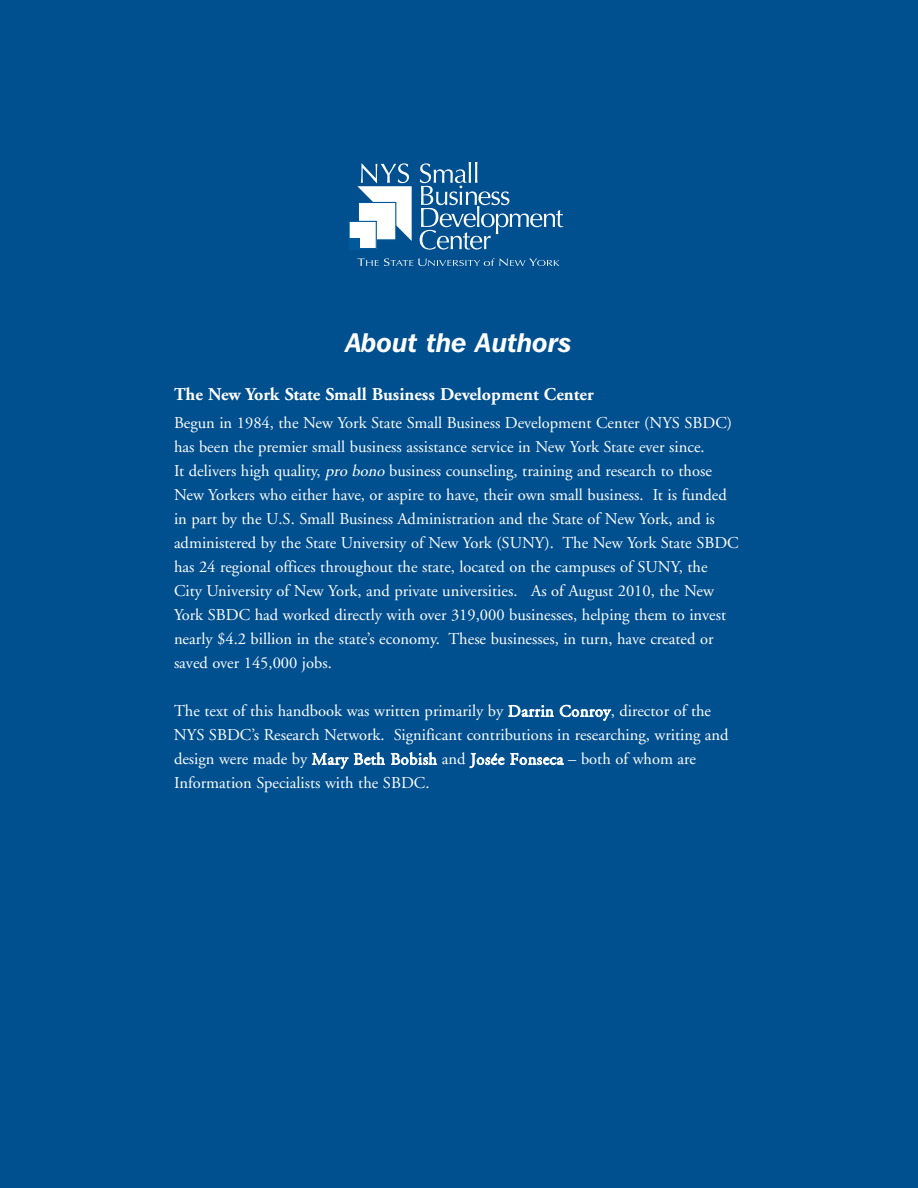
<style>
.page{position:relative;width:918px;height:1188px;background:#004f8f}
.page>*{position:absolute;margin:0;border:0;box-sizing:border-box;transform-origin:0 0}
.t1{font:italic 600 27px "Franklin Gothic IT Cby BT";color:#fff}
.t2{font:700 18px "Adobe Garamond";color:#fff}
.t3{font:16.5px/24px "Adobe Garamond";color:#fff}
.s1{font-style:italic}
</style>
<div class="page">
<svg style="left:420px;top:162px;width:143px;height:88px"></svg>
<svg style="left:357px;top:163px;width:55px;height:78px"></svg>
<div style="left:358px;top:202px;width:38px;height:38px;background:#fff"></div>
<div style="left:358px;top:202px;width:38px;height:38px;border:1px solid #00599a"></div>
<div style="left:349px;top:221px;width:27px;height:28px;background:#fff"></div>
<div style="left:349px;top:221px;width:28px;height:28px;border:1px solid #00599a"></div>
<div style="left:349px;top:238px;width:11px;height:12px;background:#00599a"></div>
<svg style="left:358px;top:258px;width:201px;height:8px"></svg>
<h1 class="t1" style="left:346px;top:333px;width:227px">About the Authors</h1>
<p class="t2" style="left:174px;top:387px;width:421px">The New York State Small Business Development Center</p>
<p class="t3" style="left:174px;top:413px;width:566px">Begun in 1984, the New York State Small Business Development Center (NYS SBDC) has been the premier small business assistance service in New York State ever since.<br>It delivers high quality, <span class="s1">probono</span>business counseling, training and research to those New Yorkers who either have, or aspire to have, their own small business. It is funded in part by the U.S. Small Business Administration and the State of New York, and is administered by the State University of New York (SUNY). The New York State SBDC has 24 regional offices throughout the state, located on the campuses of SUNY, the City University of New York, and private universities. As of August 2010, the New York SBDC had worked directly with over 319,000 businesses, helping them to invest nearly $4.2 billion in the state’s economy. These businesses, in turn, have created or saved over 145,000 jobs.</p>
<p class="t3" style="left:174px;top:701px;width:556px">The text of this handbook was written primarily by Darrin Conroy, director of the NYS SBDC’s Research Network. Significant contributions in researching, writing and design were made by Mary Beth Bobish and Josée Fonseca – both of whom are Information Specialists with the SBDC.</p>
</div>
